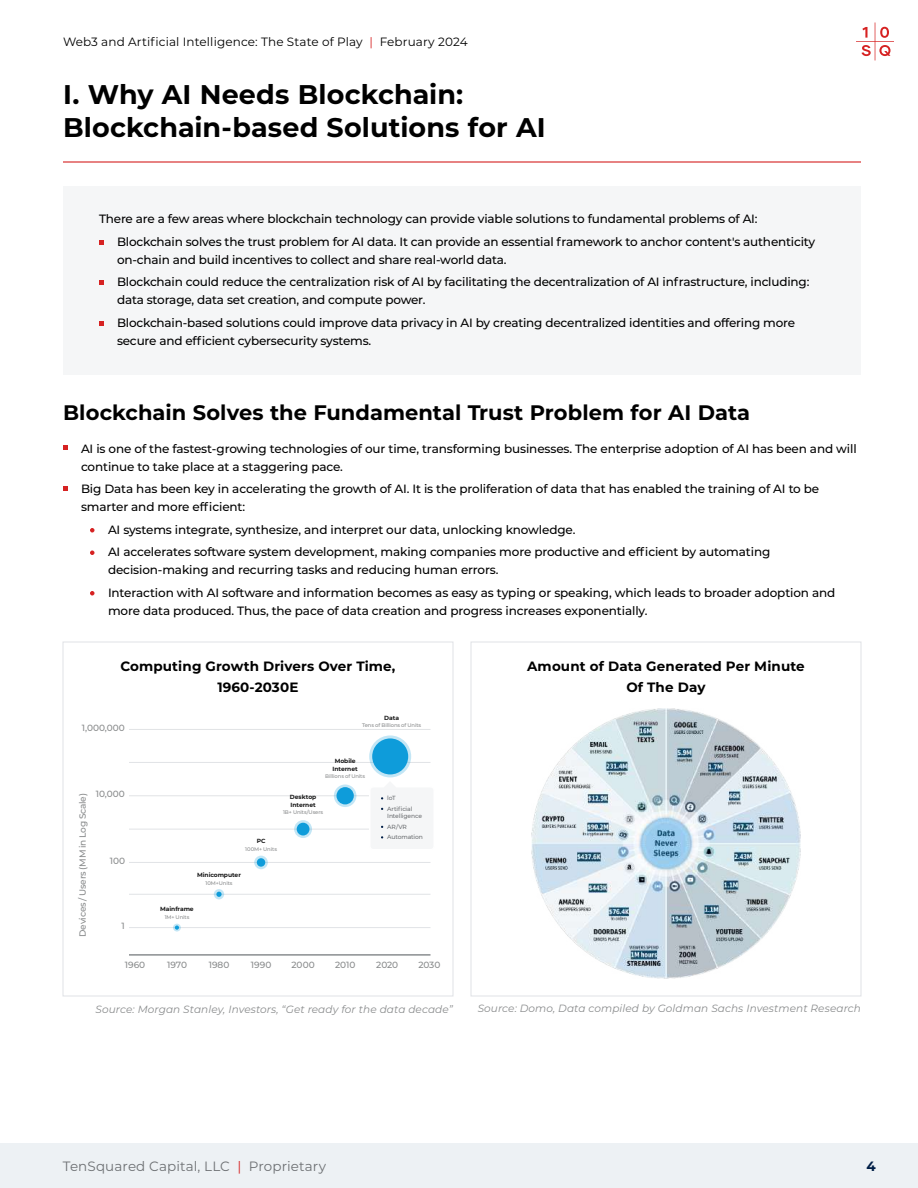
<style>
.page{position:relative;width:918px;height:1188px;background:#fff}
.page>*{position:absolute;margin:0;border:0;box-sizing:border-box;transform-origin:0 0}
.t1{font:700 27px/33px "Montserrat";letter-spacing:.005em;color:#000}
.t2{font:700 21px "Montserrat";letter-spacing:.005em;color:#000}
.t3{font:700 13.5px/21px "Montserrat";letter-spacing:.01em;color:#000;text-align:center}
.t4{font:13.5px "Montserrat";letter-spacing:.01em;color:#6d7073}
.t5{font:700 13.5px "Montserrat";color:#001e46}
.t6{font:500 12px/22.5px "Montserrat";letter-spacing:-.015em;color:#000}
.t7{font:12px "Montserrat";letter-spacing:.01em;color:#000}
.t8{font:italic 10.5px "Montserrat";letter-spacing:.01em;color:#898b8c}
.t9{font:500 9px "Montserrat";letter-spacing:-.01em;color:#898b8c}
.t10{font:700 6px/7.5px "Montserrat";letter-spacing:-.01em;color:#191919}
.t11{font:500 6px/10.5px "Montserrat";letter-spacing:-.015em;color:#6d7073}
.t12{font:500 5.25px "Montserrat";letter-spacing:-.015em;color:#898b8c}
.s1{color:#d62222}
</style>
<div class="page">
<div style="left:0;top:1143px;width:918px;height:45px;background:#edf1f4"></div>
<svg style="left:856px;top:22px;width:38px;height:38px"></svg>
<div style="left:63px;top:186px;width:798px;height:189px;background:#f5f6f7"></div>
<hr style="left:63px;top:161px;width:798px;height:2px;background:#d62222">
<svg style="left:99px;top:240px;width:5px;height:4px"></svg>
<svg style="left:99px;top:280px;width:5px;height:5px"></svg>
<svg style="left:99px;top:321px;width:5px;height:5px"></svg>
<svg style="left:63px;top:446px;width:5px;height:4px"></svg>
<svg style="left:63px;top:486px;width:5px;height:4px"></svg>
<svg style="left:90px;top:528px;width:4px;height:4px"></svg>
<svg style="left:90px;top:550px;width:4px;height:5px"></svg>
<svg style="left:90px;top:591px;width:4px;height:5px"></svg>
<div style="left:63px;top:642px;width:390px;height:354px;border:1px solid #e1e3e6"></div>
<div style="left:471px;top:642px;width:390px;height:354px;border:1px solid #e1e3e6"></div>
<hr style="left:129px;top:729px;width:301px;height:1px;background:#e1e3e6">
<hr style="left:129px;top:762px;width:301px;height:1px;background:#e1e3e6">
<hr style="left:129px;top:796px;width:301px;height:1px;background:#e1e3e6">
<hr style="left:129px;top:829px;width:301px;height:1px;background:#e1e3e6">
<hr style="left:129px;top:862px;width:301px;height:1px;background:#e1e3e6">
<hr style="left:129px;top:894px;width:301px;height:1px;background:#e1e3e6">
<hr style="left:129px;top:927px;width:301px;height:1px;background:#e1e3e6">
<hr style="left:129px;top:955px;width:301px;height:1px;background:#505559">
<svg style="left:173px;top:924px;width:8px;height:8px"></svg>
<svg style="left:214px;top:889px;width:10px;height:10px"></svg>
<svg style="left:254px;top:856px;width:14px;height:13px"></svg>
<svg style="left:294px;top:820px;width:18px;height:18px"></svg>
<svg style="left:334px;top:784px;width:22px;height:23px"></svg>
<svg style="left:369px;top:735px;width:42px;height:42px"></svg>
<svg style="left:216px;top:892px;width:6px;height:5px"></svg>
<svg style="left:175px;top:925px;width:4px;height:5px"></svg>
<div style="left:257px;top:858px;width:8px;height:9px;background:#0e9cda;border-radius:50%"></div>
<div style="left:297px;top:823px;width:12px;height:13px;background:#0e9cda;border-radius:50%"></div>
<div style="left:337px;top:787px;width:17px;height:17px;background:#0e9cda;border-radius:50%"></div>
<div style="left:372px;top:738px;width:36px;height:36px;background:#0e9cda;border-radius:50%"></div>
<div style="left:369px;top:796px;width:61px;height:43px;background:#f5f6f7"></div>
<img style="left:531px;top:708px;width:270px;height:271px">
<p class="t7" style="left:63px;top:34px;width:406px">Web3 and Artificial Intelligence: The State of Play <span class="s1">|</span> February 2024</p>
<h1 class="t1" style="left:63px;top:77px;width:484px">I. Why AI Needs Blockchain:<br>Blockchain-based Solutions for AI</h1>
<p class="t6" style="left:117px;top:207px;width:700px;text-indent:-18px">There are a few areas where blockchain technology can provide viable solutions to fundamental problems of AI:<br>Blockchain solves the trust problem for AI data. It can provide an essential framework to anchor content's authenticity</p>
<p class="t6" style="left:117px;top:248px;width:694px">on-chain and build incentives to collect and share real-world data.<br>Blockchain could reduce the centralization risk of AI by facilitating the decentralization of AI infrastructure, including:</p>
<p class="t6" style="left:117px;top:288px;width:680px">data storage, data set creation, and compute power.<br>Blockchain-based solutions could improve data privacy in AI by creating decentralized identities and offering more</p>
<p class="t6" style="left:117px;top:329px;width:256px">secure and efficient cybersecurity systems.</p>
<h2 class="t2" style="left:63px;top:397px;width:689px">Blockchain Solves the Fundamental Trust Problem for AI Data</h2>
<p class="t6" style="left:81px;top:439px;width:777px;line-height:18px">AI is one of the fastest-growing technologies of our time, transforming businesses. The enterprise adoption of AI has been and will continue to take place at a staggering pace.</p>
<p class="t6" style="left:81px;top:479px;width:740px;line-height:18px">Big Data has been key in accelerating the growth of AI. It is the proliferation of data that has enabled the training of AI to be smarter and more efficient:</p>
<p class="t6" style="left:108px;top:518px;width:664px">AI systems integrate, synthesize, and interpret our data, unlocking knowledge.<br>AI accelerates software system development, making companies more productive and efficient by automating</p>
<p class="t6" style="left:108px;top:558px;width:729px">decision-making and recurring tasks and reducing human errors.<br>Interaction with AI software and information becomes as easy as typing or speaking, which leads to broader adoption and</p>
<p class="t6" style="left:108px;top:599px;width:541px">more data produced. Thus, the pace of data creation and progress increases exponentially.</p>
<p class="t3" style="left:120px;top:655px;width:277px">Computing Growth Drivers Over Time,<br>1960-2030E</p>
<p class="t9" style="left:82px;top:721px;width:44px">1,000,000</p>
<p class="t9" style="left:76px;top:937px;width:145px;rotate:-90deg">Devices / Users (MM in Log Scale)</p>
<p class="t9" style="left:96px;top:788px;width:30px">10,000</p>
<p class="t9" style="left:110px;top:854px;width:17px">100</p>
<p class="t9" style="left:121px;top:920px;width:5px">1</p>
<p class="t10" style="left:384px;top:714px;width:16px">Data</p>
<p class="t12" style="left:362px;top:722px;width:61px">Tens of Billions of Units</p>
<p class="t10" style="left:333px;top:757px;width:27px;text-align:center">Mobile<br>Internet</p>
<p class="t12" style="left:325px;top:773px;width:41px">Billions of Units</p>
<p class="t10" style="left:290px;top:793px;width:28px">Desktop<br>Internet</p>
<p class="t12" style="left:283px;top:809px;width:42px">1B+ Units/Users</p>
<p class="t10" style="left:257px;top:837px;width:10px">PC</p>
<p class="t12" style="left:245px;top:845px;width:33px">100M+ Units</p>
<p class="t10" style="left:197px;top:871px;width:45px">Minicomputer</p>
<p class="t12" style="left:206px;top:879px;width:29px">10M+Units</p>
<p class="t10" style="left:160px;top:905px;width:35px">Mainframe</p>
<p class="t12" style="left:165px;top:913px;width:26px">1M+ Units</p>
<p class="t11" style="left:387px;top:793px;width:27px">loT<br>Artificial</p>
<p class="t11" style="left:387px;top:811px;width:37px">Intelligence<br>AR/VR<br>Automation</p>
<p class="t9" style="left:125px;top:958px;width:22px">1960</p>
<p class="t9" style="left:167px;top:958px;width:21px">1970</p>
<p class="t9" style="left:209px;top:958px;width:22px">1980</p>
<p class="t9" style="left:251px;top:958px;width:22px">1990</p>
<p class="t9" style="left:292px;top:958px;width:25px">2000</p>
<p class="t9" style="left:335px;top:958px;width:22px">2010</p>
<p class="t9" style="left:376px;top:958px;width:24px">2020</p>
<p class="t9" style="left:418px;top:958px;width:24px">2030</p>
<p class="t8" style="left:96px;top:1002px;width:359px">Source: Morgan Stanley, Investors, “Get ready for the data decade”</p>
<p class="t3" style="left:527px;top:655px;width:279px">Amount of Data Generated Per Minute<br>Of The Day</p>
<p class="t8" style="left:478px;top:1001px;width:385px">Source: Domo, Data compiled by Goldman Sachs Investment Research</p>
<p class="t4" style="left:63px;top:1157px;width:265px">TenSquared Capital, LLC <span class="s1">|</span> Proprietary</p>
<p class="t5" style="left:867px;top:1157px;width:11px">4</p>
</div>
